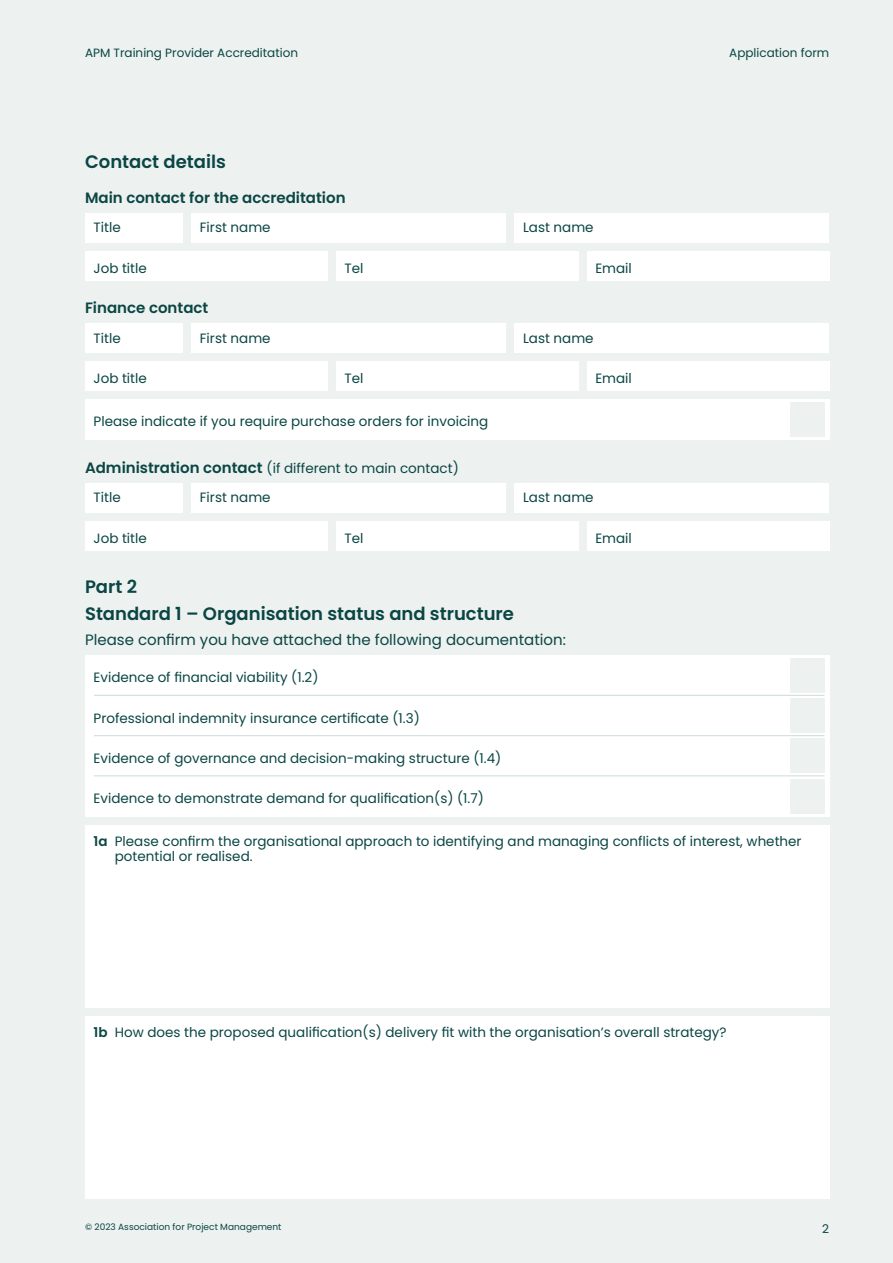
<style>
.page{position:relative;width:893px;height:1263px;background:#edf1f0}
.page>*{position:absolute;margin:0;border:0;box-sizing:border-box;transform-origin:0 0}
.t1{font:600 18px/26.7px "Poppins";color:#0a4644}
.t2{font:15px "Poppins";color:#0a4644}
.t3{font:600 15px "Poppins";color:#0a4644}
.t4{font:13.5px/15px "Poppins";color:#0a4644}
.t5{font:12px "Poppins";color:#0a4644}
.t6{font:9px "Poppins";color:#0a4644}
.s1{font-weight:600;font-size:15px}
.s2{font-weight:600}
</style>
<div class="page">
<div style="left:85px;top:251px;width:242px;height:30px;background:#fff"></div>
<div style="left:85px;top:361px;width:242px;height:30px;background:#fff"></div>
<div style="left:85px;top:521px;width:242px;height:30px;background:#fff"></div>
<div style="left:85px;top:655px;width:744px;height:161px;background:#fff"></div>
<hr style="left:94px;top:695px;width:730px;height:1px;background:#cedada">
<hr style="left:94px;top:775px;width:730px;height:1px;background:#cedada">
<div style="left:791px;top:658px;width:34px;height:34px;background:#edf1f0"></div>
<div style="left:791px;top:739px;width:34px;height:34px;background:#edf1f0"></div>
<div style="left:791px;top:698px;width:34px;height:34px;background:#edf1f0"></div>
<div style="left:791px;top:779px;width:34px;height:34px;background:#edf1f0"></div>
<hr style="left:94px;top:735px;width:730px;height:1px;background:#cedada">
<div style="left:191px;top:213px;width:315px;height:29px;background:#fff"></div>
<div style="left:191px;top:323px;width:315px;height:30px;background:#fff"></div>
<div style="left:191px;top:483px;width:315px;height:29px;background:#fff"></div>
<div style="left:514px;top:213px;width:315px;height:29px;background:#fff"></div>
<div style="left:514px;top:323px;width:315px;height:30px;background:#fff"></div>
<div style="left:514px;top:483px;width:315px;height:29px;background:#fff"></div>
<div style="left:85px;top:213px;width:98px;height:29px;background:#fff"></div>
<div style="left:85px;top:323px;width:98px;height:30px;background:#fff"></div>
<div style="left:85px;top:483px;width:98px;height:29px;background:#fff"></div>
<div style="left:587px;top:251px;width:242px;height:30px;background:#fff"></div>
<div style="left:587px;top:361px;width:242px;height:30px;background:#fff"></div>
<div style="left:587px;top:521px;width:242px;height:30px;background:#fff"></div>
<div style="left:336px;top:251px;width:242px;height:30px;background:#fff"></div>
<div style="left:336px;top:361px;width:242px;height:30px;background:#fff"></div>
<div style="left:336px;top:521px;width:242px;height:30px;background:#fff"></div>
<div style="left:85px;top:400px;width:744px;height:40px;background:#fff"></div>
<div style="left:791px;top:403px;width:34px;height:34px;background:#edf1f0"></div>
<div style="left:85px;top:825px;width:744px;height:183px;background:#fff"></div>
<div style="left:85px;top:1016px;width:744px;height:183px;background:#fff"></div>
<p class="t5" style="left:85px;top:46px;width:215px">APM Training Provider Accreditation</p>
<p class="t5" style="left:729px;top:46px;width:101px">Application form</p>
<h1 class="t1" style="left:85px;top:148px;width:142px">Contact details</h1>
<p class="t3" style="left:85px;top:189px;width:262px">Main contact for the accreditation</p>
<p class="t4" style="left:94px;top:220px;width:29px">Title</p>
<p class="t4" style="left:200px;top:220px;width:72px">First name</p>
<p class="t4" style="left:523px;top:220px;width:72px">Last name</p>
<p class="t4" style="left:94px;top:260px;width:55px">Job title</p>
<p class="t4" style="left:344px;top:260px;width:20px">Tel</p>
<p class="t4" style="left:595px;top:260px;width:38px">Email</p>
<p class="t3" style="left:85px;top:299px;width:125px">Finance contact</p>
<p class="t4" style="left:94px;top:330px;width:29px">Title</p>
<p class="t4" style="left:200px;top:330px;width:72px">First name</p>
<p class="t4" style="left:523px;top:330px;width:72px">Last name</p>
<p class="t4" style="left:94px;top:371px;width:55px">Job title</p>
<p class="t4" style="left:344px;top:371px;width:20px">Tel</p>
<p class="t4" style="left:595px;top:371px;width:38px">Email</p>
<p class="t4" style="left:94px;top:413px;width:396px">Please indicate if you require purchase orders for invoicing</p>
<p class="t4" style="left:85px;top:461px;width:375px"><span class="s1">Administration contact</span> (if different to main contact)</p>
<p class="t4" style="left:94px;top:490px;width:29px">Title</p>
<p class="t4" style="left:200px;top:490px;width:72px">First name</p>
<p class="t4" style="left:523px;top:490px;width:72px">Last name</p>
<p class="t4" style="left:94px;top:530px;width:55px">Job title</p>
<p class="t4" style="left:344px;top:530px;width:20px">Tel</p>
<p class="t4" style="left:595px;top:530px;width:38px">Email</p>
<h1 class="t1" style="left:85px;top:573px;width:430px">Part 2<br>Standard 1 – Organisation status and structure</h1>
<p class="t2" style="left:85px;top:631px;width:482px">Please confirm you have attached the following documentation:</p>
<p class="t4" style="left:94px;top:670px;width:226px">Evidence of financial viability (1.2)</p>
<p class="t4" style="left:94px;top:710px;width:328px">Professional indemnity insurance certificate (1.3)</p>
<p class="t4" style="left:94px;top:750px;width:409px">Evidence of governance and decision-making structure (1.4)</p>
<p class="t4" style="left:94px;top:791px;width:392px">Evidence to demonstrate demand for qualification(s) (1.7)</p>
<p class="t4" style="left:115px;top:833px;width:688px;text-indent:-21px"><span class="s2">1a</span> Please confirm the organisational approach to identifying and managing conflicts of interest, whether potential or realised.</p>
<p class="t4" style="left:94px;top:1025px;width:634px"><span class="s2">1b</span> How does the proposed qualification(s) delivery fit with the organisation’s overall strategy?</p>
<p class="t6" style="left:85px;top:1221px;width:198px">© 2023 Association for Project Management</p>
<p class="t5" style="left:822px;top:1222px;width:8px">2</p>
</div>
